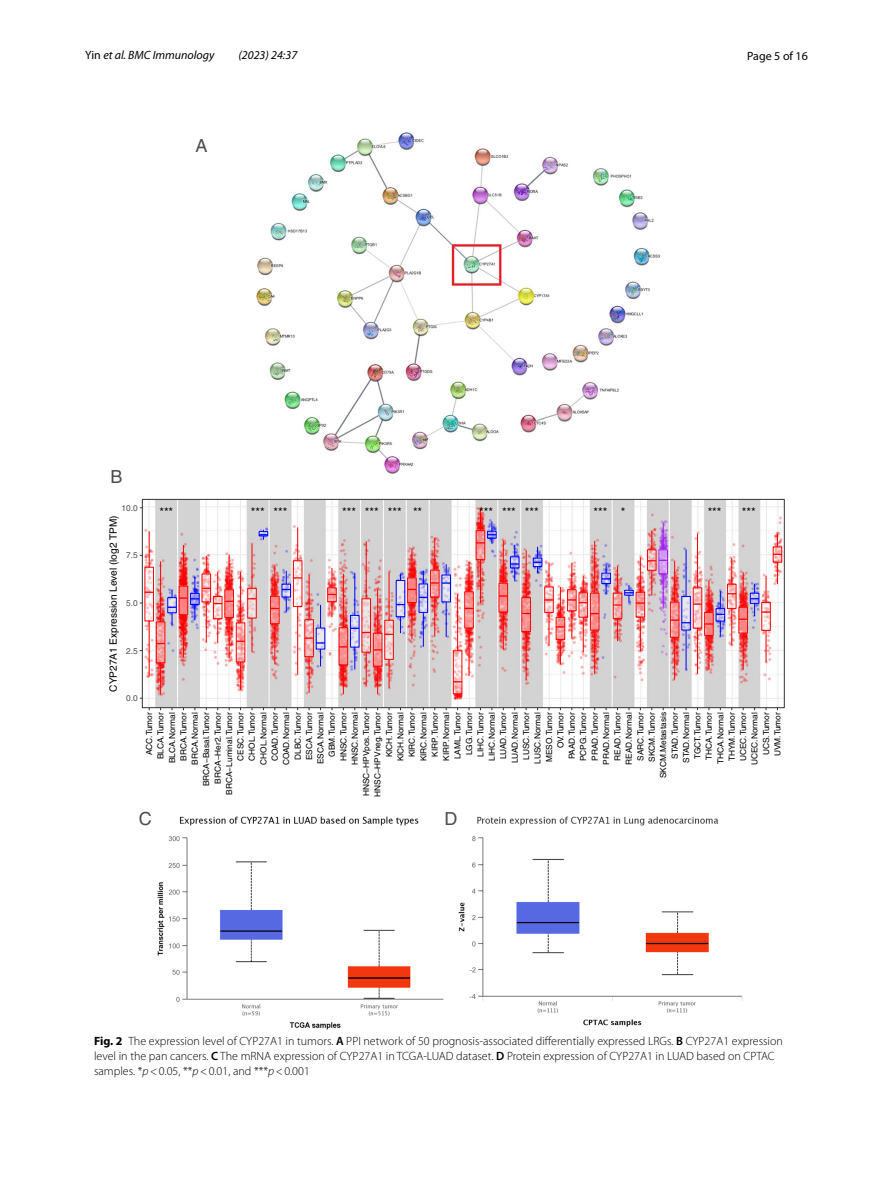
<style>
.page{position:relative;width:893px;height:1187px;background:#fff}
.page>*{position:absolute;margin:0;border:0;box-sizing:border-box;transform-origin:0 0}
.t1{font:18px "Helvetica";color:#4d4d4d}
.t2{font:300 12px/15px "Myriad Pro";color:#000}
.t3{font:italic 12px "Myriad Pro";color:#000}
.t4{font:12px "Myriad Pro";color:#000}
.t5{font:11.85px "Helvetica";color:#000}
.t6{font:10.05px "Helvetica";color:#000}
.t7{font:8.25px/11.4px "Helvetica";color:#000;text-align:right}
.t8{font:8.25px "Helvetica";color:#4d4d4d}
.s1{font-style:normal}
.s2{font-weight:700}
.s3{font-weight:600}
.s4{font-style:italic}
</style>
<div class="page">
<img style="left:144px;top:501px;width:639px;height:205px">
<hr style="left:149px;top:531px;width:1px;height:36px;background:#f00">
<hr style="left:149px;top:621px;width:1px;height:55px;background:#f00">
<hr style="left:160px;top:662px;width:1px;height:32px;background:#f00">
<div style="left:156px;top:621px;width:9px;height:42px;border:1px solid #f00"></div>
<hr style="left:183px;top:545px;width:1px;height:41px;background:#f00">
<hr style="left:183px;top:614px;width:1px;height:43px;background:#f00">
<hr style="left:229px;top:554px;width:1px;height:35px;background:#f00">
<hr style="left:229px;top:617px;width:1px;height:41px;background:#f00">
<svg style="left:240px;top:662px;width:1px;height:27px"></svg>
<div style="left:236px;top:622px;width:9px;height:40px;border:1px solid #f00"></div>
<hr style="left:252px;top:544px;width:1px;height:44px;background:#f00">
<hr style="left:252px;top:618px;width:1px;height:34px;background:#f00">
<div style="left:247px;top:588px;width:10px;height:30px;border:1px solid #f00"></div>
<hr style="left:275px;top:565px;width:1px;height:31px;background:#f00">
<hr style="left:275px;top:623px;width:1px;height:40px;background:#f00">
<div style="left:270px;top:596px;width:9px;height:28px;border:1px solid #f00"></div>
<svg style="left:271px;top:607px;width:8px;height:2px"></svg>
<hr style="left:297px;top:527px;width:1px;height:33px;background:#f00">
<hr style="left:297px;top:606px;width:1px;height:68px;background:#f00">
<div style="left:293px;top:560px;width:9px;height:46px;border:1px solid #f00"></div>
<hr style="left:309px;top:575px;width:1px;height:44px;background:#f00">
<hr style="left:309px;top:656px;width:1px;height:36px;background:#f00">
<div style="left:304px;top:619px;width:10px;height:38px;border:1px solid #f00"></div>
<svg style="left:332px;top:568px;width:1px;height:19px"></svg>
<svg style="left:332px;top:602px;width:1px;height:14px"></svg>
<div style="left:327px;top:587px;width:10px;height:15px;border:1px solid #f00"></div>
<svg style="left:328px;top:593px;width:8px;height:2px"></svg>
<hr style="left:343px;top:573px;width:1px;height:54px;background:#f00">
<svg style="left:343px;top:665px;width:1px;height:29px"></svg>
<div style="left:339px;top:627px;width:9px;height:38px;border:1px solid #f00"></div>
<hr style="left:366px;top:541px;width:1px;height:57px;background:#f00">
<hr style="left:366px;top:652px;width:1px;height:33px;background:#f00">
<div style="left:362px;top:598px;width:9px;height:54px;border:1px solid #f00"></div>
<hr style="left:377px;top:588px;width:1px;height:45px;background:#f00">
<svg style="left:377px;top:666px;width:1px;height:28px"></svg>
<div style="left:373px;top:633px;width:9px;height:33px;border:1px solid #f00"></div>
<hr style="left:389px;top:572px;width:1px;height:48px;background:#f00">
<svg style="left:389px;top:659px;width:1px;height:28px"></svg>
<div style="left:384px;top:620px;width:10px;height:39px;border:1px solid #f00"></div>
<svg style="left:385px;top:633px;width:8px;height:2px"></svg>
<hr style="left:412px;top:548px;width:1px;height:30px;background:#f00">
<hr style="left:412px;top:602px;width:1px;height:37px;background:#f00">
<div style="left:407px;top:577px;width:9px;height:25px;border:1px solid #f00"></div>
<svg style="left:408px;top:588px;width:8px;height:2px"></svg>
<hr style="left:434px;top:538px;width:1px;height:32px;background:#f00">
<hr style="left:434px;top:597px;width:1px;height:39px;background:#f00">
<div style="left:430px;top:569px;width:9px;height:28px;border:1px solid #f00"></div>
<hr style="left:457px;top:594px;width:1px;height:56px;background:#f00">
<div style="left:453px;top:650px;width:9px;height:44px;border:1px solid #f00"></div>
<hr style="left:469px;top:628px;width:1px;height:48px;background:#f00">
<div style="left:464px;top:591px;width:10px;height:37px;border:1px solid #f00"></div>
<hr style="left:526px;top:631px;width:1px;height:48px;background:#f00">
<hr style="left:594px;top:630px;width:1px;height:44px;background:#f00">
<hr style="left:674px;top:637px;width:1px;height:42px;background:#f00">
<hr style="left:697px;top:628px;width:1px;height:45px;background:#f00">
<hr style="left:709px;top:635px;width:1px;height:34px;background:#f00">
<hr style="left:743px;top:633px;width:1px;height:36px;background:#f00">
<svg style="left:259px;top:529px;width:9px;height:10px"></svg>
<svg style="left:286px;top:597px;width:1px;height:15px"></svg>
<div style="left:282px;top:584px;width:9px;height:13px;border:1px solid #00f"></div>
<svg style="left:282px;top:570px;width:20px;height:20px"></svg>
<svg style="left:320px;top:605px;width:1px;height:22px"></svg>
<svg style="left:320px;top:649px;width:1px;height:17px"></svg>
<div style="left:316px;top:627px;width:9px;height:22px;border:1px solid #00f"></div>
<svg style="left:305px;top:637px;width:20px;height:6px"></svg>
<hr style="left:354px;top:573px;width:1px;height:42px;background:#00f">
<svg style="left:354px;top:647px;width:1px;height:22px"></svg>
<div style="left:350px;top:615px;width:9px;height:32px;border:1px solid #00f"></div>
<svg style="left:350px;top:627px;width:20px;height:6px"></svg>
<svg style="left:400px;top:617px;width:1px;height:16px"></svg>
<div style="left:396px;top:580px;width:9px;height:37px;border:1px solid #00f"></div>
<svg style="left:423px;top:570px;width:1px;height:13px"></svg>
<hr style="left:423px;top:612px;width:1px;height:34px;background:#00f">
<div style="left:419px;top:583px;width:9px;height:29px;border:1px solid #00f"></div>
<svg style="left:419px;top:596px;width:9px;height:2px"></svg>
<hr style="left:446px;top:602px;width:1px;height:35px;background:#00f">
<div style="left:442px;top:574px;width:9px;height:28px;border:1px solid #00f"></div>
<svg style="left:430px;top:582px;width:20px;height:1px"></svg>
<hr style="left:686px;top:630px;width:1px;height:39px;background:#00f">
<svg style="left:465px;top:509px;width:317px;height:155px"></svg>
<div style="left:142px;top:499px;width:643px;height:209px;border:1px solid #333"></div>
<svg style="left:140px;top:555px;width:116px;height:89px"></svg>
<img style="left:257px;top:133px;width:403px;height:340px">
<img style="left:158px;top:816px;width:584px;height:213px">
<h2 class="t3" style="left:85px;top:48px;width:131px"><span class="s1">Yin</span> et al. BMC Immunology</h2>
<h2 class="t3" style="left:238px;top:48px;width:60px">(2023) 24:37</h2>
<h2 class="t4" style="left:747px;top:48px;width:62px">Page 5 of 16</h2>
<h1 class="t1" style="left:196px;top:135px;width:14px">A</h1>
<h1 class="t1" style="left:110px;top:466px;width:14px">B</h1>
<p class="t8" style="left:122px;top:503px;width:18px">10.0</p>
<p class="t6" style="left:108px;top:691px;width:178px;rotate:-90deg">CYP27A1 Expression Level (log2 TPM)</p>
<p class="t8" style="left:126px;top:550px;width:13px">7.5</p>
<p class="t8" style="left:126px;top:598px;width:13px">5.0</p>
<p class="t8" style="left:126px;top:646px;width:13px">2.5</p>
<p class="t8" style="left:126px;top:693px;width:13px">0.0</p>
<h3 class="t5" style="left:159px;top:505px;width:15px">***</h3>
<h3 class="t5" style="left:251px;top:505px;width:38px">*** ***</h3>
<h3 class="t5" style="left:342px;top:505px;width:82px">*** *** *** **</h3>
<h3 class="t5" style="left:479px;top:505px;width:61px">*** *** ***</h3>
<h3 class="t5" style="left:593px;top:505px;width:34px">*** *</h3>
<h3 class="t5" style="left:708px;top:505px;width:15px">***</h3>
<h3 class="t5" style="left:742px;top:505px;width:15px">***</h3>
<p class="t7" style="left:144px;top:797px;width:86px;rotate:-90deg">ACC.Tumor<br>BLCA.Tumor<br>BLCA.Normal<br>BRCA.Tumor<br>BRCA.Normal<br>BRCA−Basal.Tumor<br>BRCA−Her2.Tumor<br>BRCA−Luminal.Tumor<br>CESC.Tumor<br>CHOL.Tumor<br>CHOL.Normal<br>COAD.Tumor<br>COAD.Normal<br>DLBC.Tumor<br>ESCA.Tumor<br>ESCA.Normal<br>GBM.Tumor<br>HNSC.Tumor<br>HNSC.Normal<br>HNSC−HPVpos.Tumor<br>HNSC−HPVneg.Tumor<br>KICH.Tumor<br>KICH.Normal<br>KIRC.Tumor<br>KIRC.Normal<br>KIRP.Tumor<br>KIRP.Normal<br>LAML.Tumor<br>LGG.Tumor<br>LIHC.Tumor<br>LIHC.Normal<br>LUAD.Tumor<br>LUAD.Normal<br>LUSC.Tumor<br>LUSC.Normal<br>MESO.Tumor<br>OV.Tumor<br>PAAD.Tumor<br>PCPG.Tumor<br>PRAD.Tumor<br>PRAD.Normal<br>READ.Tumor<br>READ.Normal<br>SARC.Tumor<br>SKCM.Tumor<br>SKCM.Metastasis<br>STAD.Tumor<br>STAD.Normal<br>TGCT.Tumor<br>THCA.Tumor<br>THCA.Normal<br>THYM.Tumor<br>UCEC.Tumor<br>UCEC.Normal<br>UCS.Tumor<br>UVM.Tumor</p>
<h1 class="t1" style="left:139px;top:808px;width:14px">C</h1>
<h1 class="t1" style="left:445px;top:808px;width:14px">D</h1>
<p class="t2" style="left:94px;top:1033px;width:690px"><span class="s2">Fig. 2</span> The expression level of CYP27A1 in tumors. <span class="s3">A</span> PPI network of 50 prognosis-associated differentially expressed LRGs. <span class="s3">B</span> CYP27A1 expression level in the pan cancers. <span class="s3">C</span> The mRNA expression of CYP27A1 in TCGA-LUAD dataset. <span class="s3">D</span> Protein expression of CYP27A1 in LUAD based on CPTAC samples. *<span class="s4">p</span>&lt;0.05, **<span class="s4">p</span>&lt;0.01, and ***<span class="s4">p</span>&lt;0.001</p>
</div>
